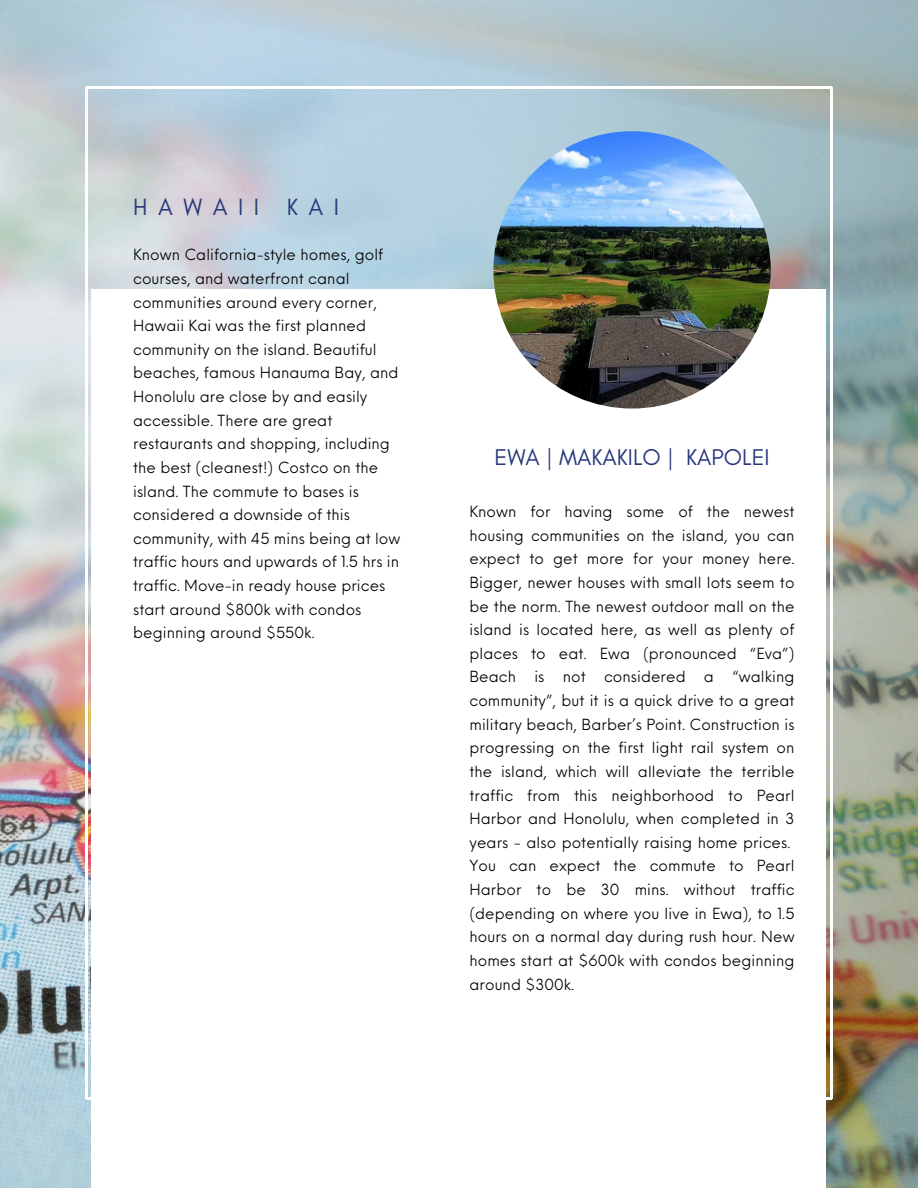
<style>
.page{position:relative;width:918px;height:1188px;background:#fff}
.page>*{position:absolute;margin:0;border:0;box-sizing:border-box;transform-origin:0 0}
.t1{font:24px "Glacial Indifference";letter-spacing:.44em;color:#28397b}
.t2{font:23.25px "Glacial Indifference";color:#28397b}
.t3{font:15px/23.7px "Neue Einstellung";letter-spacing:.005em;color:#000}
</style>
<div class="page">
<img style="left:0;top:0;width:918px;height:1188px">
<hr style="left:86px;top:87px;width:746px;height:2px;background:#fff">
<hr style="left:86px;top:1099px;width:746px;height:2px;background:#fff">
<hr style="left:86px;top:86px;width:746px;height:2px;background:#fff">
<hr style="left:86px;top:1098px;width:746px;height:2px;background:#fff">
<hr style="left:830px;top:87px;width:3px;height:1012px;background:#fff">
<hr style="left:85px;top:87px;width:3px;height:1012px;background:#fff">
<div style="left:92px;top:290px;width:734px;height:898px;background:#fff"></div>
<img style="left:493px;top:131px;width:278px;height:278px;border-radius:50%">
<p class="t1" style="left:133px;top:192px;width:208px">HAWAII KAI</p>
<p class="t3" style="left:133px;top:241px;width:269px">Known California-style homes, golf courses, and waterfront canal communities around every corner,<br>Hawaii Kai was the first planned community on the island. Beautiful beaches, famous Hanauma Bay, and<br>Honolulu are close by and easily accessible. There are great restaurants and shopping, including the best (cleanest!) Costco on the island. The commute to bases is considered a downside of this community, with 45 mins being at low traffic hours and upwards of 1.5 hrs in traffic. Move-in ready house prices start around $800k with condos beginning around $550k.</p>
<p class="t2" style="left:494px;top:443px;width:277px">EWA | MAKAKILO | KAPOLEI</p>
<p class="t3" style="left:470px;top:498px;width:327px">Known for having some of the newest housing communities on the island, you can expect to get more for your money here.<br>Bigger, newer houses with small lots seem to be the norm. The newest outdoor mall on the island is located here, as well as plenty of places to eat. Ewa (pronounced “Eva”)<br>Beach is not considered a “walking community”, but it is a quick drive to a great military beach, Barber’s Point. Construction is progressing on the first light rail system on the island, which will alleviate the terrible traffic from this neighborhood to Pearl Harbor and Honolulu, when completed in 3 years - also potentially raising home prices.<br>You can expect the commute to Pearl Harbor to be 30 mins. without traffic (depending on where you live in Ewa), to 1.5 hours on a normal day during rush hour. New homes start at $600k with condos beginning around $300k.</p>
</div>
